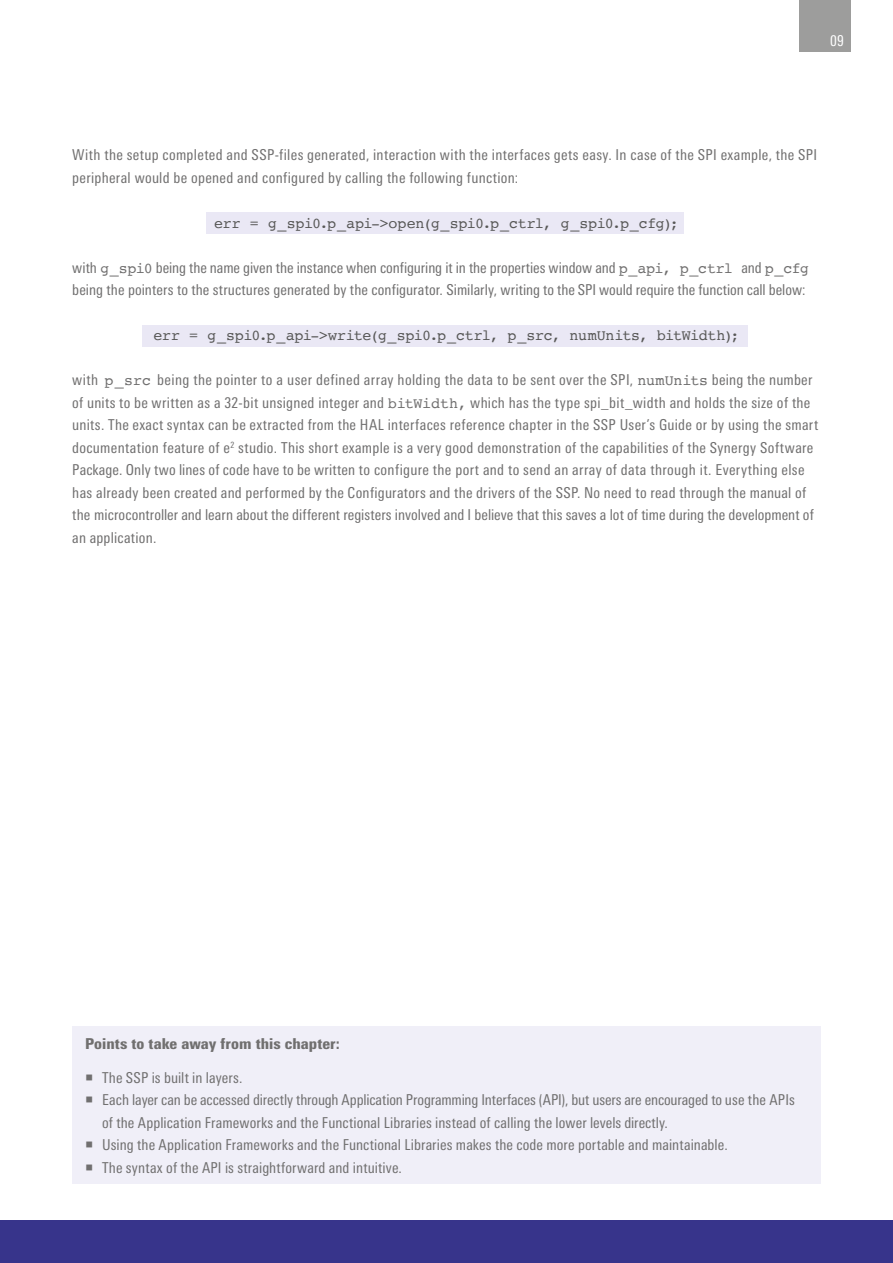
<style>
.page{position:relative;width:893px;height:1263px;background:#fff}
.page>*{position:absolute;margin:0;border:0;box-sizing:border-box;transform-origin:0 0}
.copy_10_15pt{font:condensed 15px/22.5px "Linotype Univers";letter-spacing:.015em;color:#706f6f}
.copy_10_15pt-2{font:15px "Courier";letter-spacing:-.02em;color:#575756}
.copy_10_15pt-3{font:900 condensed 15px "Linotype Univers";letter-spacing:.005em;color:#706f6f}
.t1{font:condensed 15px "Linotype Univers";color:#fff}
.s1{font-family:"Courier";font-stretch:normal}
</style>
<div class="page">
<div style="left:206px;top:213px;width:478px;height:21px;background:#eae8f5"></div>
<div style="left:142px;top:325px;width:606px;height:21px;background:#eae8f5"></div>
<div style="left:72px;top:1026px;width:749px;height:158px;background:#f0eff8"></div>
<div style="left:799px;top:0;width:51px;height:51px;background:#9d9d9c"></div>
<div style="left:0;top:1220px;width:893px;height:43px;background:#37348b"></div>
<p class="t1" style="left:830px;top:32px;width:15px">09</p>
<p class="copy_10_15pt" style="left:72px;top:143px;width:746px">With the setup completed and SSP-files generated, interaction with the interfaces gets easy. In case of the SPI example, the SPI peripheral would be opened and configured by calling the following function:</p>
<p class="copy_10_15pt-2" style="left:214px;top:211px;width:466px">err = g_spi0.p_api-&gt;open(g_spi0.p_ctrl, g_spi0.p_cfg);</p>
<p class="copy_10_15pt" style="left:72px;top:256px;width:738px">with <span class="s1">g_spi0</span> being the name given the instance when configuring it in the properties window and <span class="s1">p_api, p_ctrl</span> and <span class="s1">p_cfg </span>being the pointers to the structures generated by the configurator. Similarly, writing to the SPI would require the function call below:</p>
<p class="copy_10_15pt-2" style="left:153px;top:324px;width:588px">err = g_spi0.p_api-&gt;write(g_spi0.p_ctrl, p_src, numUnits, bitWidth);</p>
<p class="copy_10_15pt" style="left:72px;top:368px;width:747px">with <span class="s1">p_src</span> being the pointer to a user defined array holding the data to be sent over the SPI, <span class="s1">numUnits</span> being the number of units to be written as a 32-bit unsigned integer and <span class="s1">bitWidth,</span> which has the type spi_bit_width and holds the size of the units. The exact syntax can be extracted from the HAL interfaces reference chapter in the SSP User’s Guide or by using the smart documentation feature of e<sup>2</sup> studio. This short example is a very good demonstration of the capabilities of the Synergy Software Package. Only two lines of code have to be written to configure the port and to send an array of data through it. Everything else has already been created and performed by the Configurators and the drivers of the SSP. No need to read through the manual of the microcontroller and learn about the different registers involved and I believe that this saves a lot of time during the development of an application.</p>
<p class="copy_10_15pt-3" style="left:85px;top:1034px;width:256px">Points to take away from this chapter:</p>
<p class="copy_10_15pt" style="left:85px;top:1066px;width:159px">○ The SSP is built in layers.</p>
<p class="copy_10_15pt" style="left:102px;top:1088px;width:694px;text-indent:-17px">○ Each layer can be accessed directly through Application Programming Interfaces (API), but users are encouraged to use the APIs of the Application Frameworks and the Functional Libraries instead of calling the lower levels directly.</p>
<p class="copy_10_15pt" style="left:85px;top:1133px;width:644px">○ Using the Application Frameworks and the Functional Libraries makes the code more portable and maintainable.</p>
<p class="copy_10_15pt" style="left:85px;top:1156px;width:318px">○ The syntax of the API is straightforward and intuitive.</p>
</div>
